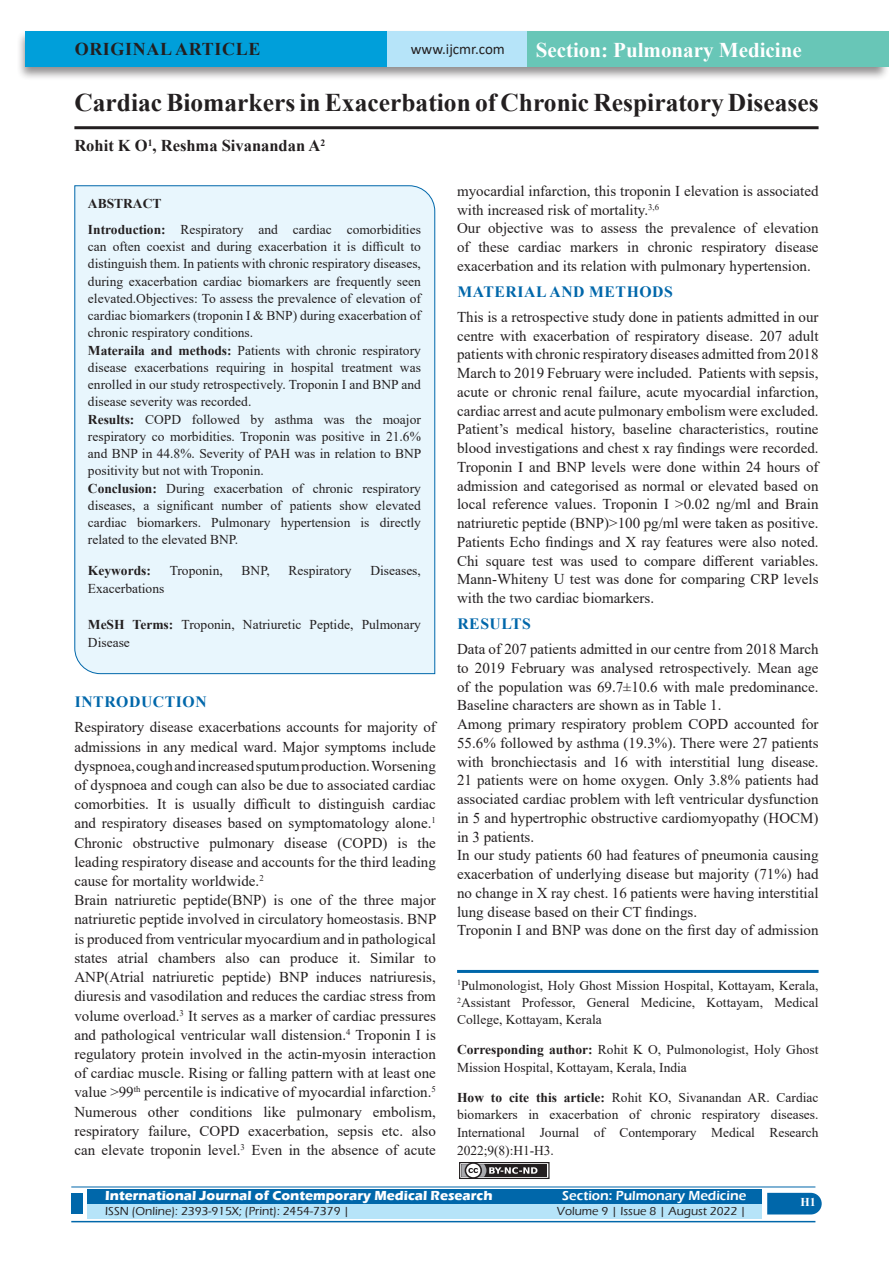
<style>
.page{position:relative;width:893px;height:1263px;background:#fff}
.page>*{position:absolute;margin:0;border:0;box-sizing:border-box;transform-origin:0 0}
.A_Title_New{font:700 25.5px "Times New Roman";color:#231f20}
.t1{font:700 21px "Times New Roman";color:#fff}
.AT_new{font:700 18px "Times New Roman";letter-spacing:.035em;color:#231f20}
.AU-New{font:700 16.5px "Times New Roman";color:#231f20}
.t2{font:700 15.75px "Times New Roman";letter-spacing:.035em;color:#0067aa}
.TX_New{font:15px/18.8px "Times New Roman";color:#231f20;text-align:justify}
.t3{font:15px "Calibri";color:#231f20}
.ABS_TEXT_New{font:13.5px/17.2px "Times New Roman";color:#231f20;text-align:justify}
.HTC_new{font:13.5px/17.7px "Times New Roman";letter-spacing:-.005em;color:#231f20;text-align:justify}
.Affi_New{font:13.5px/17.2px "Times New Roman";color:#231f20;text-align:justify}
.Keyword_New{font:13.5px/18px "Times New Roman";color:#231f20}
.Corresponding{font:13.5px/17.2px "Times New Roman";color:#231f20}
.t4{font:700 13.5px "Eras ITC";color:#fff}
.t5{font:600 13.5px "Eras ITC";color:#fff}
.Keyword_New-2{font:700 13.5px "Times New Roman";color:#231f20}
.ABS_new{font:700 13.5px "Times New Roman";color:#231f20}
.t6{font:500 12px "Eras ITC";color:#231f20}
.t7{font:700 12px "Times New Roman";color:#fff}
.s1{font-weight:700}
</style>
<div class="page">
<div style="left:16px;top:29px;width:875px;height:52px;background:#231f20;opacity:.5"></div>
<div style="left:25px;top:31px;width:858px;height:35px;background:#b6e4f9"></div>
<div style="left:25px;top:31px;width:362px;height:35px;background:#009fda"></div>
<div style="left:527px;top:31px;width:361px;height:35px;background:#68c6b7"></div>
<div style="left:459px;top:1162px;width:91px;height:17px;border:1px solid #231f20"></div>
<div style="left:461px;top:1164px;width:86px;height:13px;background:#231f20"></div>
<svg style="left:461px;top:1162px;width:76px;height:17px"></svg>
<div style="left:87px;top:1189px;width:674px;height:15px;background:#0067aa"></div>
<div style="left:87px;top:1204px;width:674px;height:15px;background:#b6e4f9"></div>
<svg style="left:767px;top:1193px;width:55px;height:21px"></svg>
<hr style="left:71px;top:1186px;width:744px;height:1px;background:#0067aa">
<hr style="left:71px;top:1221px;width:744px;height:1px;background:#0067aa">
<div style="left:71px;top:1193px;width:12px;height:21px;background:#0067aa"></div>
<hr style="left:74px;top:126px;width:745px;height:3px;background:#231f20">
<div style="left:74px;top:185px;width:361px;height:489px;background:#e8f6fd"></div>
<hr style="left:457px;top:970px;width:362px;height:3px;background:#0067aa">
<p class="AT_new" style="left:75px;top:36px;width:187px">ORIGINAL ARTICLE</p>
<p class="t3" style="left:411px;top:39px;width:96px">www.ijcmr.com</p>
<h2 class="t1" style="left:536px;top:35px;width:267px">Section: Pulmonary Medicine</h2>
<p class="A_Title_New" style="left:74px;top:84px;width:746px">Cardiac Biomarkers in Exacerbation of Chronic Respiratory Diseases</p>
<p class="AU-New" style="left:74px;top:134px;width:252px">Rohit K O<sup>1</sup>, Reshma Sivanandan A<sup>2</sup></p>
<p class="ABS_new" style="left:88px;top:194px;width:75px">ABSTRACT</p>
<p class="ABS_TEXT_New" style="left:88px;top:220px;width:335px"><span class="s1">Introduction:</span> Respiratory and cardiac comorbidities can often coexist and during exacerbation it is difficult to distinguish them. In patients with chronic respiratory diseases, during exacerbation cardiac biomarkers are frequently seen elevated.Objectives: To assess the prevalence of elevation of cardiac biomarkers (troponin I &amp; BNP) during exacerbation of chronic respiratory conditions.</p>
<p class="ABS_TEXT_New" style="left:88px;top:341px;width:335px"><span class="s1">Materaila and methods:</span> Patients with chronic respiratory disease exacerbations requiring in hospital treatment was enrolled in our study retrospectively. Troponin I and BNP and disease severity was recorded.</p>
<p class="ABS_TEXT_New" style="left:88px;top:410px;width:335px"><span class="s1">Results:</span> COPD followed by asthma was the moajor respiratory co morbidities. Troponin was positive in 21.6% and BNP in 44.8%. Severity of PAH was in relation to BNP positivity but not with Troponin.</p>
<p class="ABS_TEXT_New" style="left:88px;top:479px;width:335px"><span class="s1">Conclusion:</span> During exacerbation of chronic respiratory diseases, a significant number of patients show elevated cardiac biomarkers. Pulmonary hypertension is directly related to the elevated BNP.</p>
<p class="Keyword_New-2" style="left:88px;top:561px;width:64px">Keywords:</p>
<p class="Keyword_New" style="left:170px;top:561px;width:55px">Troponin,</p>
<p class="Keyword_New" style="left:242px;top:561px;width:30px">BNP,</p>
<p class="Keyword_New" style="left:289px;top:561px;width:64px">Respiratory</p>
<p class="Keyword_New" style="left:370px;top:561px;width:52px">Diseases,</p>
<p class="Keyword_New" style="left:88px;top:579px;width:78px">Exacerbations</p>
<p class="Keyword_New" style="left:88px;top:615px;width:335px"><span class="s1">MeSH Terms:</span> Troponin, Natriuretic Peptide, Pulmonary<br>Disease</p>
<h1 class="t2" style="left:75px;top:690px;width:134px">INTRODUCTION</h1>
<p class="TX_New" style="left:74px;top:717px;width:363px;line-height:19.2px">Respiratory disease exacerbations accounts for majority of admissions in any medical ward. Major symptoms include dyspnoea, cough and increased sputum production. Worsening of dyspnoea and cough can also be due to associated cardiac comorbities. It is usually difficult to distinguish cardiac and respiratory diseases based on symptomatology alone.<sup>1<br></sup>Chronic obstructive pulmonary disease (COPD) is the leading respiratory disease and accounts for the third leading cause for mortality worldwide.<sup>2</sup></p>
<p class="TX_New" style="left:74px;top:890px;width:364px;line-height:19.2px">Brain natriuretic peptide(BNP) is one of the three major natriuretic peptide involved in circulatory homeostasis. BNP is produced from ventricular myocardium and in pathological states atrial chambers also can produce it. Similar to ANP(Atrial natriuretic peptide) BNP induces natriuresis, diuresis and vasodilation and reduces the cardiac stress from volume overload.<sup>3</sup> It serves as a marker of cardiac pressures and pathological ventricular wall distension.<sup>4</sup> Troponin I is regulatory protein involved in the actin-myosin interaction of cardiac muscle. Rising or falling pattern with at least one value &gt;99<sup>th</sup> percentile is indicative of myocardial infarction.<sup>5<br></sup>Numerous other conditions like pulmonary embolism, respiratory failure, COPD exacerbation, sepsis etc. also can elevate troponin level.<sup>3</sup> Even in the absence of acute</p>
<p class="TX_New" style="left:457px;top:181px;width:363px">myocardial infarction, this troponin I elevation is associated with increased risk of mortality.<sup>3,6</sup></p>
<p class="TX_New" style="left:457px;top:218px;width:363px">Our objective was to assess the prevalence of elevation of these cardiac markers in chronic respiratory disease exacerbation and its relation with pulmonary hypertension.</p>
<h1 class="t2" style="left:457px;top:280px;width:217px">MATERIAL AND METHODS</h1>
<p class="TX_New" style="left:457px;top:307px;width:363px">This is a retrospective study done in patients admitted in our centre with exacerbation of respiratory disease. 207 adult patients with chronic respiratory diseases admitted from 2018<br>March to 2019 February were included. Patients with sepsis, acute or chronic renal failure, acute myocardial infarction, cardiac arrest and acute pulmonary embolism were excluded.<br>Patient’s medical history, baseline characteristics, routine blood investigations and chest x ray findings were recorded.<br>Troponin I and BNP levels were done within 24 hours of admission and categorised as normal or elevated based on local reference values. Troponin I &gt;0.02 ng/ml and Brain natriuretic peptide (BNP)&gt;100 pg/ml were taken as positive.<br>Patients Echo findings and X ray features were also noted.<br>Chi square test was used to compare different variables.<br>Mann-Whiteny U test was done for comparing CRP levels with the two cardiac biomarkers.</p>
<h1 class="t2" style="left:457px;top:612px;width:75px">RESULTS</h1>
<p class="TX_New" style="left:457px;top:639px;width:363px">Data of 207 patients admitted in our centre from 2018 March to 2019 February was analysed retrospectively. Mean age of the population was 69.7±10.6 with male predominance.<br>Baseline characters are shown as in Table 1.</p>
<p class="TX_New" style="left:457px;top:714px;width:363px">Among primary respiratory problem COPD accounted for 55.6% followed by asthma (19.3%). There were 27 patients with bronchiectasis and 16 with interstitial lung disease.<br>21 patients were on home oxygen. Only 3.8% patients had associated cardiac problem with left ventricular dysfunction in 5 and hypertrophic obstructive cardiomyopathy (HOCM) in 3 patients.</p>
<p class="TX_New" style="left:457px;top:845px;width:363px">In our study patients 60 had features of pneumonia causing exacerbation of underlying disease but majority (71%) had no change in X ray chest. 16 patients were having interstitial lung disease based on their CT findings.</p>
<p class="TX_New" style="left:457px;top:920px;width:363px">Troponin I and BNP was done on the first day of admission</p>
<p class="Affi_New" style="left:457px;top:976px;width:363px"><sup>1</sup>Pulmonologist, Holy Ghost Mission Hospital, Kottayam, Kerala, <sup>2</sup>Assistant Professor, General Medicine, Kottayam, Medical College, Kottayam, Kerala</p>
<p class="Corresponding" style="left:457px;top:1041px;width:363px"><span class="s1">Corresponding author:</span> Rohit K O, Pulmonologist, Holy Ghost<br>Mission Hospital, Kottayam, Kerala, India</p>
<p class="HTC_new" style="left:457px;top:1088px;width:363px"><span class="s1">How to cite this article:</span> Rohit KO, Sivanandan AR. Cardiac biomarkers in exacerbation of chronic respiratory diseases.<br>International Journal of Contemporary Medical Research 2022;9(8):H1-H3.</p>
<p class="t4" style="left:105px;top:1188px;width:389px">International Journal of Contemporary Medical Research</p>
<p class="t5" style="left:562px;top:1188px;width:186px">Section: Pulmonary Medicine</p>
<p class="t6" style="left:105px;top:1204px;width:246px">ISSN (Online): 2393-915X; (Print): 2454-7379 |</p>
<p class="t6" style="left:557px;top:1204px;width:191px">Volume 9 | Issue 8 | August 2022 |</p>
<p class="t7" style="left:800px;top:1194px;width:17px">H1</p>
</div>
